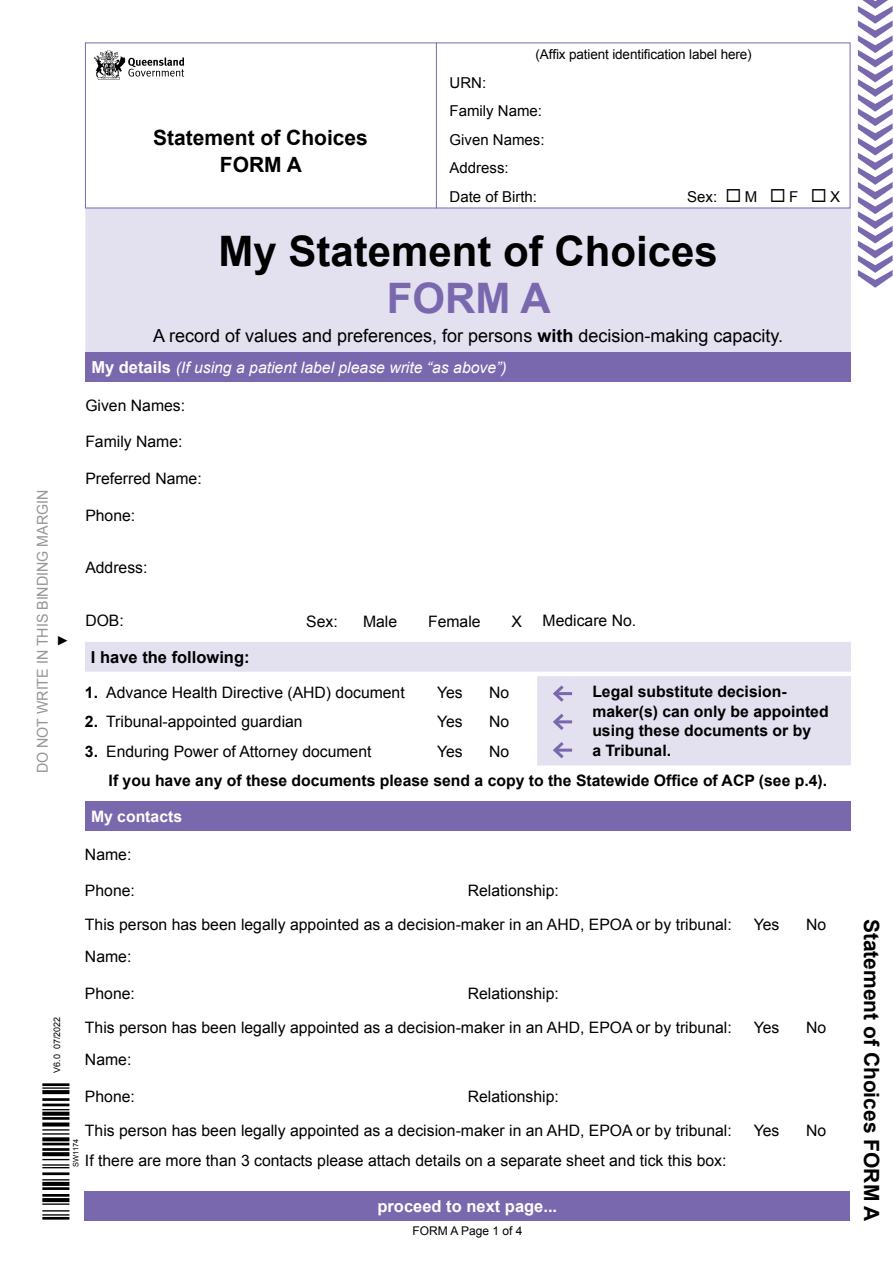
<style>
.page{position:relative;width:893px;height:1263px;background:#fff}
.page>*{position:absolute;margin:0;border:0;box-sizing:border-box;transform-origin:0 0}
.t1{font:78px "Arial";color:#7a68ae}
.t2{font:700 42px "Arial";color:#000}
.t3{font:700 42px "Arial";color:#7a68ae}
.t4{font:700 21px/27px "Arial";color:#000;text-align:center}
.t5{font:18px "Arial";color:#000}
.t6{font:700 16.5px "Arial";color:#fff}
.t7{font:700 16.5px "Arial";color:#000}
.t8{font:15.75px/34px "Arial";color:#000}
.t9{font:700 15.75px/19.5px "Arial";color:#000}
.t10{font:italic 15.75px "Arial";color:#fff}
.t11{font:700 15.75px "Arial";color:#fff}
.t12{font:15px/28.5px "Arial";color:#000}
.t13{font:15px "Arial";color:#939598;scale:.95 1}
.t14{font:13.5px "Arial";letter-spacing:-.01em;color:#000}
.t15{font:13.5px "Arial Narrow";color:#000}
.t16{font:12px "Arial";color:#000}
.t17{font:9px "Arial";color:#000}
.t18{font:7.5px "Arial";color:#000}
.s1{font-weight:700}
.s2{font-weight:700;font-style:normal;font-size:16.5px}
</style>
<div class="page">
<div style="left:85px;top:801px;width:765px;height:30px;background:#7a68ae"></div>
<svg style="left:85px;top:642px;width:766px;height:123px;fill:#e3e0f0"></svg>
<div style="left:85px;top:1191px;width:765px;height:29px;background:#7a68ae"></div>
<div style="left:85px;top:208px;width:766px;height:145px;background:#e3e0f0"></div>
<div style="left:85px;top:353px;width:766px;height:29px;background:#7a68ae"></div>
<hr style="left:555px;top:692px;width:17px;height:3px;background:#7a68ae">
<hr style="left:555px;top:720px;width:17px;height:3px;background:#7a68ae">
<svg style="left:551px;top:682px;width:16px;height:51px"></svg>
<hr style="left:555px;top:749px;width:17px;height:3px;background:#7a68ae">
<svg style="left:551px;top:739px;width:16px;height:22px"></svg>
<svg style="left:94px;top:50px;width:90px;height:30px"></svg>
<hr style="left:436px;top:43px;width:1px;height:165px;background:#7a68ae">
<img style="left:42px;top:1083px;width:28px;height:137px">
<p class="t13" style="left:33px;top:773px;width:300px;rotate:-90deg">DO NOT WRITE IN THIS BINDING MARGIN</p>
<p class="t15" style="left:73px;top:636px;width:15px;rotate:90deg">▲</p>
<h3 class="t4" style="left:153px;top:125px;width:216px">Statement of Choices<br>FORM A</h3>
<p class="t14" style="left:535px;top:46px;width:218px">(Affix patient identification label here)</p>
<p class="t12" style="left:450px;top:68px;width:97px">URN:<br>Family Name:<br>Given Names:<br>Address:<br>Date of Birth:</p>
<p class="t12" style="left:687px;top:182px;width:155px">Sex: ◻ M ◻ F ◻ X</p>
<h2 class="t2" style="left:218px;top:223px;width:501px">My Statement of Choices</h2>
<h2 class="t3" style="left:387px;top:270px;width:166px">FORM A</h2>
<p class="t5" style="left:153px;top:324px;width:631px">A record of values and preferences, for persons <span class="s1">with</span> decision-making capacity.</p>
<p class="t10" style="left:91px;top:358px;width:417px"><span class="s2">My details</span> (If using a patient label please write “as above”)</p>
<p class="t8" style="left:85px;top:388px;width:101px">Given Names:</p>
<p class="t8" style="left:85px;top:425px;width:99px">Family Name:</p>
<p class="t8" style="left:85px;top:462px;width:118px">Preferred Name:</p>
<p class="t8" style="left:85px;top:498px;width:51px">Phone:</p>
<p class="t8" style="left:85px;top:551px;width:64px">Address:</p>
<p class="t8" style="left:85px;top:603px;width:40px">DOB:</p>
<p class="t8" style="left:306px;top:604px;width:33px">Sex:</p>
<p class="t8" style="left:363px;top:604px;width:36px">Male</p>
<p class="t8" style="left:428px;top:604px;width:54px">Female</p>
<p class="t8" style="left:511px;top:604px;width:12px">X</p>
<p class="t8" style="left:543px;top:603px;width:95px">Medicare No.</p>
<p class="t7" style="left:91px;top:646px;width:160px">I have the following:</p>
<p class="t8" style="left:85px;top:675px;width:321px"><span class="s1">1.</span> Advance Health Directive (AHD) document</p>
<p class="t8" style="left:437px;top:675px;width:27px">Yes</p>
<p class="t8" style="left:489px;top:675px;width:22px">No</p>
<p class="t9" style="left:592px;top:682px;width:238px">Legal substitute decision&shy;maker(s) can only be appointed using these documents or by<br>a Tribunal.</p>
<p class="t8" style="left:85px;top:705px;width:219px"><span class="s1">2.</span> Tribunal-appointed guardian</p>
<p class="t8" style="left:437px;top:705px;width:27px">Yes</p>
<p class="t8" style="left:489px;top:705px;width:22px">No</p>
<p class="t8" style="left:85px;top:735px;width:288px"><span class="s1">3.</span> Enduring Power of Attorney document</p>
<p class="t8" style="left:437px;top:735px;width:27px">Yes</p>
<p class="t8" style="left:489px;top:735px;width:22px">No</p>
<p class="t9" style="left:109px;top:771px;width:720px">If you have any of these documents please send a copy to the Statewide Office of ACP (see p.4).</p>
<p class="t11" style="left:91px;top:806px;width:93px">My contacts</p>
<p class="t8" style="left:85px;top:837px;width:48px">Name:</p>
<p class="t8" style="left:85px;top:874px;width:51px">Phone:</p>
<p class="t8" style="left:85px;top:874px;width:648px;text-indent:383px">Relationship:<br>This person has been legally appointed as a decision-maker in an AHD, EPOA or by tribunal:</p>
<p class="t8" style="left:754px;top:908px;width:27px">Yes</p>
<p class="t8" style="left:806px;top:908px;width:22px">No</p>
<p class="t17" style="left:51px;top:1073px;width:58px;rotate:-90deg">V6.0 07/2022</p>
<p class="t8" style="left:85px;top:940px;width:48px">Name:</p>
<p class="t8" style="left:85px;top:977px;width:51px">Phone:</p>
<p class="t8" style="left:85px;top:977px;width:648px;text-indent:383px">Relationship:<br>This person has been legally appointed as a decision-maker in an AHD, EPOA or by tribunal:</p>
<p class="t8" style="left:85px;top:1043px;width:48px">Name:</p>
<p class="t8" style="left:85px;top:1079px;width:51px">Phone:</p>
<p class="t8" style="left:85px;top:1079px;width:648px;text-indent:383px">Relationship:<br>This person has been legally appointed as a decision-maker in an AHD, EPOA or by tribunal:</p>
<p class="t18" style="left:71px;top:1167px;width:30px;rotate:-90deg">SW1174</p>
<p class="t8" style="left:85px;top:1143px;width:643px">If there are more than 3 contacts please attach details on a separate sheet and tick this box:</p>
<p class="t6" style="left:377px;top:1195px;width:181px">proceed to next page...</p>
<p class="t16" style="left:412px;top:1223px;width:112px">FORM A Page 1 of 4</p>
<p class="t8" style="left:754px;top:1011px;width:27px">Yes</p>
<p class="t8" style="left:806px;top:1011px;width:22px">No</p>
<p class="t8" style="left:754px;top:1113px;width:27px">Yes</p>
<p class="t8" style="left:806px;top:1113px;width:22px">No</p>
<h1 class="t1" style="left:817px;top:293px;width:309px;rotate:-90deg">««««««««««</h1>
<h3 class="t4" style="left:884px;top:919px;width:304px;rotate:90deg">Statement of Choices FORM A</h3>
</div>
